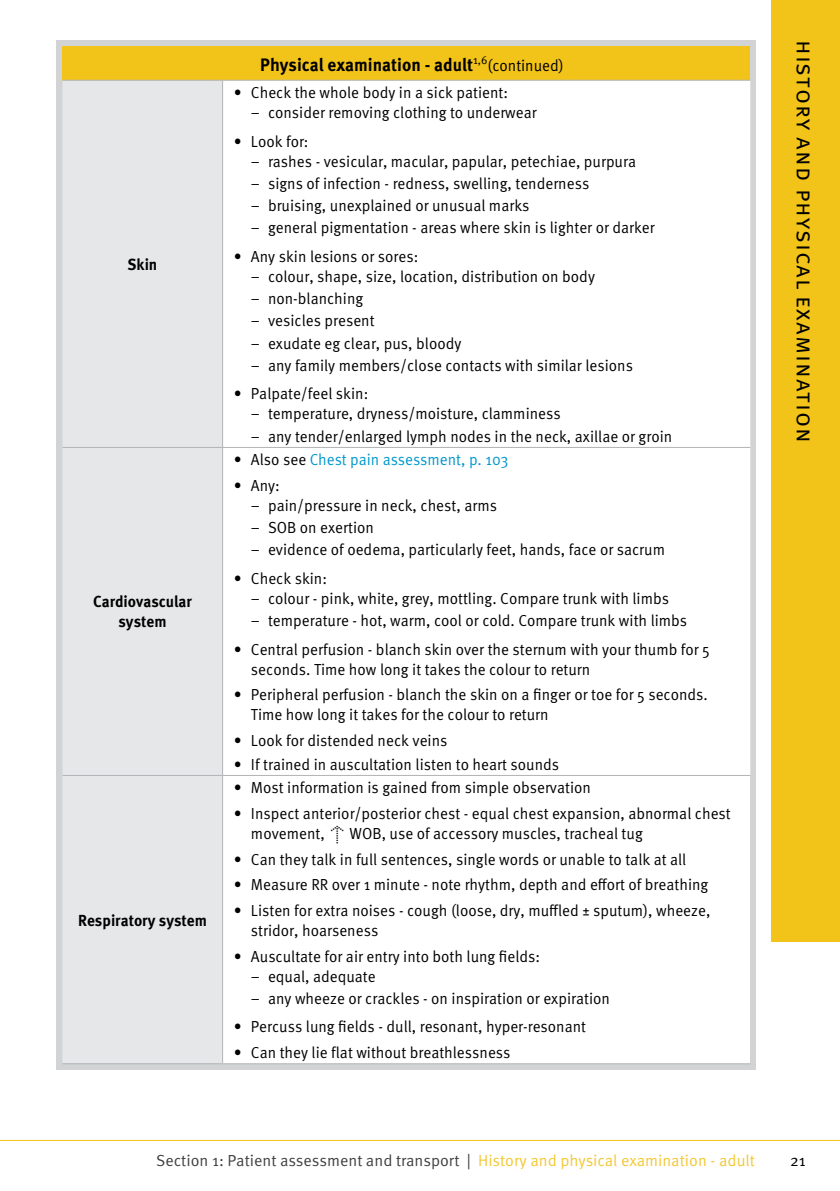
<style>
.page{position:relative;width:840px;height:1191px;background:#fff}
.page>*{position:absolute;margin:0;border:0;box-sizing:border-box;transform-origin:0 0}
.t1{font:24px "Meta OT Norm";letter-spacing:.04em;color:#000}
._5__Table__box_headi{font:700 18px "Meta OT";color:#000;scale:.95 1}
.t2{font:16px/20px "Meta OT Norm";color:#000;scale:.95 1}
.t3{font:16px "Meta OT Norm";color:#414042}
._5__Table__box_sub-h{font:700 16px/20px "Meta OT";color:#000;text-align:center;scale:.95 1}
.t4{font:16px "Meta OT Norm";color:#0098ce;scale:.95 1}
.t5{font:16px "Meta OT Norm";color:#000}
.s1{font-family:"Meta OT Norm";font-weight:400;font-size:16px}
.s2{color:#000}
.s3{color:#f3c836}
</style>
<div class="page">
<hr style="left:0;top:1140px;width:839px;height:1px;background:#f2c318">
<div style="left:771px;top:0;width:68px;height:941px;background:#f2c318"></div>
<div style="left:57px;top:41px;width:698px;height:1028px;background:#d1d3d4"></div>
<div style="left:62px;top:46px;width:687px;height:34px;background:#f2c318"></div>
<div style="left:62px;top:81px;width:160px;height:982px;background:#e6e7e8"></div>
<div style="left:223px;top:81px;width:526px;height:694px;background:#fff"></div>
<div style="left:222px;top:775px;width:527px;height:288px;background:#fff"></div>
<hr style="left:222px;top:80px;width:1px;height:367px;background:#b1b4b6">
<hr style="left:62px;top:447px;width:160px;height:1px;background:#b1b4b6">
<hr style="left:222px;top:447px;width:527px;height:1px;background:#b1b4b6">
<hr style="left:222px;top:448px;width:1px;height:327px;background:#b1b4b6">
<hr style="left:222px;top:775px;width:1px;height:288px;background:#b1b4b6">
<hr style="left:62px;top:80px;width:160px;height:1px;background:#b1b4b6">
<hr style="left:222px;top:80px;width:527px;height:1px;background:#b1b4b6">
<hr style="left:62px;top:775px;width:160px;height:1px;background:#b1b4b6">
<hr style="left:222px;top:775px;width:527px;height:1px;background:#b1b4b6">
<hr style="left:62px;top:1063px;width:160px;height:1px;background:#b1b4b6">
<hr style="left:222px;top:1063px;width:527px;height:1px;background:#b1b4b6">
<p class="_5__Table__box_sub-h" style="left:127px;top:254px;width:33px">Skin</p>
<p class="_5__Table__box_sub-h" style="left:93px;top:592px;width:106px">Cardiovascular system</p>
<p class="_5__Table__box_sub-h" style="left:78px;top:910px;width:137px">Respiratory system</p>
<p class="_5__Table__box_headi" style="left:260px;top:53px;width:321px">Physical examination - adult<sup>1,6</sup><span class="s1">(continued)</span></p>
<p class="t2" style="left:234px;top:83px;width:290px">• Check the whole body in a sick patient:</p>
<p class="t2" style="left:251px;top:103px;width:302px">– consider removing clothing to underwear</p>
<p class="t2" style="left:234px;top:131px;width:80px">• Look for:</p>
<p class="t2" style="left:251px;top:151px;width:406px">– rashes - vesicular, macular, papular, petechiae, purpura</p>
<p class="t2" style="left:251px;top:173px;width:357px">– signs of infection - redness, swelling, tenderness</p>
<p class="t2" style="left:251px;top:196px;width:294px">– bruising, unexplained or unusual marks</p>
<p class="t2" style="left:251px;top:218px;width:426px">– general pigmentation - areas where skin is lighter or darker</p>
<p class="t2" style="left:234px;top:246px;width:195px">• Any skin lesions or sores:</p>
<p class="t2" style="left:251px;top:266px;width:363px">– colour, shape, size, location, distribution on body</p>
<p class="t2" style="left:251px;top:289px;width:120px">– non-blanching</p>
<p class="t2" style="left:251px;top:311px;width:132px">– vesicles present</p>
<p class="t2" style="left:251px;top:333px;width:223px">– exudate eg clear, pus, bloody</p>
<p class="t2" style="left:251px;top:355px;width:403px">– any family members/close contacts with similar lesions</p>
<p class="t2" style="left:234px;top:384px;width:143px">• Palpate/feel skin:</p>
<p class="t2" style="left:251px;top:404px;width:327px">– temperature, dryness/moisture, clamminess</p>
<p class="t2" style="left:251px;top:426px;width:444px">– any tender/enlarged lymph nodes in the neck, axillae or groin</p>
<p class="t4" style="left:234px;top:450px;width:290px"><span class="s2">• Also see</span> Chest pain assessment, p. 103</p>
<p class="t2" style="left:234px;top:475px;width:50px">• Any:</p>
<p class="t2" style="left:251px;top:495px;width:260px">– pain/pressure in neck, chest, arms</p>
<p class="t2" style="left:251px;top:518px;width:131px">– SOB on exertion</p>
<p class="t2" style="left:251px;top:540px;width:437px">– evidence of oedema, particularly feet, hands, face or sacrum</p>
<p class="t2" style="left:234px;top:568px;width:99px">• Check skin:</p>
<p class="t2" style="left:251px;top:588px;width:441px">– colour - pink, white, grey, mottling. Compare trunk with limbs</p>
<p class="t2" style="left:251px;top:611px;width:460px">– temperature - hot, warm, cool or cold. Compare trunk with limbs</p>
<p class="t2" style="left:251px;top:639px;width:484px;text-indent:-17px">• Central perfusion - blanch skin over the sternum with your thumb for 5 seconds. Time how long it takes the colour to return</p>
<p class="t2" style="left:251px;top:685px;width:482px;text-indent:-17px">• Peripheral perfusion - blanch the skin on a finger or toe for 5 seconds.<br>Time how long it takes for the colour to return</p>
<p class="t2" style="left:234px;top:730px;width:226px">• Look for distended neck veins</p>
<p class="t2" style="left:234px;top:754px;width:343px">• If trained in auscultation listen to heart sounds</p>
<p class="t2" style="left:234px;top:778px;width:377px">• Most information is gained from simple observation</p>
<p class="t2" style="left:251px;top:803px;width:506px;text-indent:-17px">• Inspect anterior/posterior chest - equal chest expansion, abnormal chest movement, ↑ WOB, use of accessory muscles, tracheal tug</p>
<p class="t2" style="left:234px;top:849px;width:477px">• Can they talk in full sentences, single words or unable to talk at all</p>
<p class="t2" style="left:234px;top:875px;width:500px">• Measure RR over 1 minute - note rhythm, depth and effort of breathing</p>
<p class="t2" style="left:251px;top:900px;width:485px;text-indent:-17px">• Listen for extra noises - cough (loose, dry, muffled ± sputum), wheeze, stridor, hoarseness</p>
<p class="t2" style="left:234px;top:946px;width:324px">• Auscultate for air entry into both lung fields:</p>
<p class="t2" style="left:251px;top:966px;width:133px">– equal, adequate</p>
<p class="t2" style="left:251px;top:988px;width:379px">– any wheeze or crackles - on inspiration or expiration</p>
<p class="t2" style="left:234px;top:1017px;width:372px">• Percuss lung fields - dull, resonant, hyper-resonant</p>
<p class="t2" style="left:234px;top:1042px;width:292px">• Can they lie flat without breathlessness</p>
<h1 class="t1" style="left:819px;top:40px;width:404px;rotate:90deg">history and physical examination</h1>
<p class="t3" style="left:156px;top:1151px;width:600px">Section 1: Patient assessment and transport | <span class="s3">History and physical examination - adult</span></p>
<p class="t5" style="left:789px;top:1151px;width:17px">21</p>
</div>
